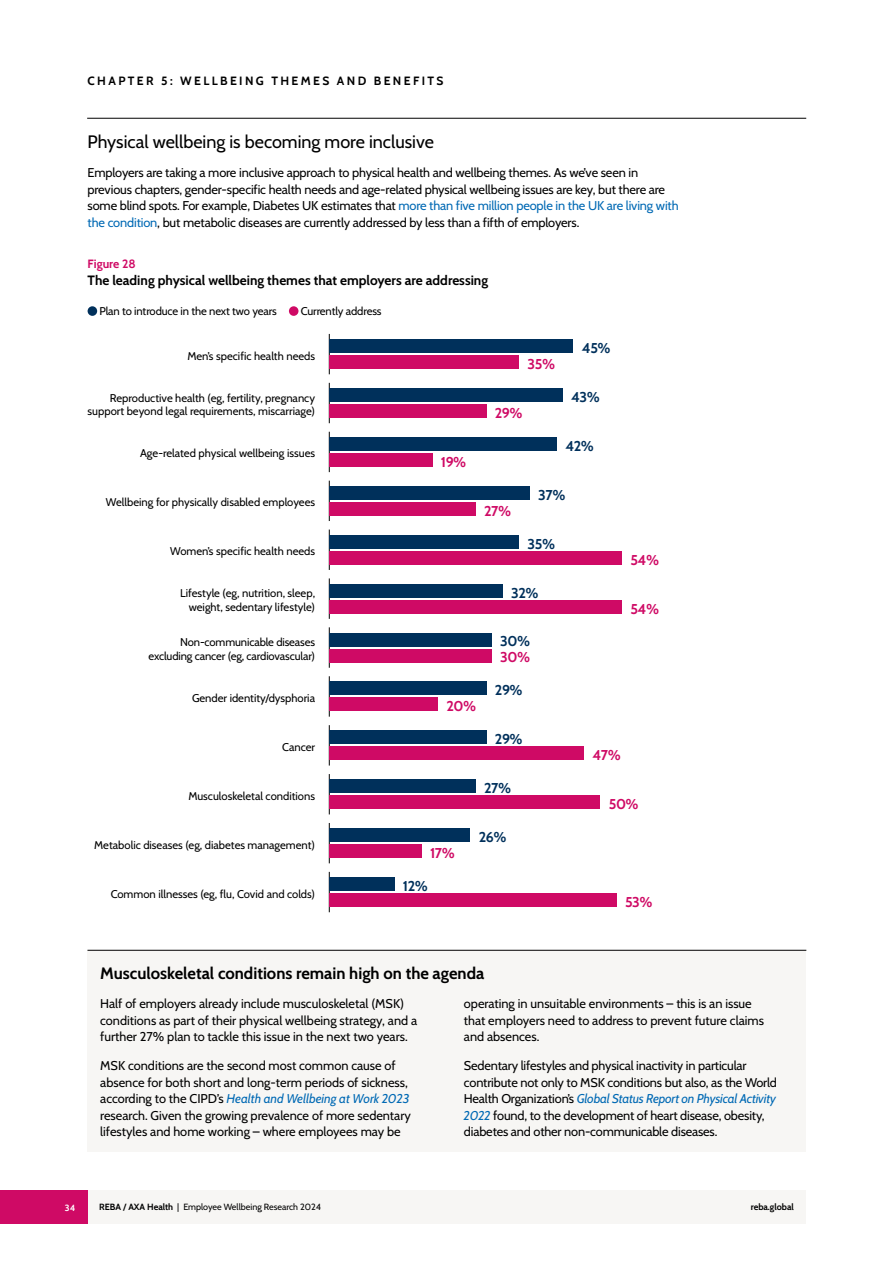
<style>
.page{position:relative;width:893px;height:1263px;background:#fff}
.page>*{position:absolute;margin:0;border:0;box-sizing:border-box;transform-origin:0 0}
.t1{font:18px "Cabin";color:#000}
.t2{font:700 16.5px "Cabin";color:#000}
.t3{font:700 14.25px "Cabin";letter-spacing:-.03em;color:#00305b}
.t4{font:700 14.25px "Cabin";letter-spacing:-.03em;color:#cf0a65}
.t5{font:700 13.5px "Cabin";color:#000}
.t6{font:12.75px/16.5px "Cabin";letter-spacing:-.01em;color:#000}
.t7{font:700 12px "Cabin";letter-spacing:.2em;color:#000}
.t8{font:700 12px "Cabin";color:#cf0a65}
.t9{font:11.25px/13.5px "Cabin";color:#000;text-align:right}
.t10{font:9px "Cabin";color:#000}
.t11{font:700 9px "Cabin";color:#000}
.t12{font:700 9px "Cabin";color:#fff}
.s1{color:#0069b4}
.s2{font-style:italic;color:#0069b4}
.s3{font-weight:700}
</style>
<div class="page">
<div style="left:87px;top:1191px;width:719px;height:33px;background:#f7f6f4"></div>
<div style="left:0;top:1191px;width:87px;height:33px;background:#cf0a65"></div>
<hr style="left:87px;top:118px;width:719px;height:1px;background:#000">
<div style="left:87px;top:950px;width:719px;height:201px;background:#f7f6f4"></div>
<hr style="left:87px;top:950px;width:719px;height:1px;background:#000">
<div style="left:88px;top:306px;width:9px;height:10px;background:#00305b;border-radius:50%"></div>
<div style="left:289px;top:306px;width:9px;height:10px;background:#cf0a65;border-radius:50%"></div>
<hr style="left:329px;top:334px;width:1px;height:40px;background:#000">
<div style="left:329px;top:339px;width:244px;height:14px;background:#00305b"></div>
<div style="left:329px;top:355px;width:190px;height:14px;background:#cf0a65"></div>
<hr style="left:329px;top:529px;width:1px;height:41px;background:#000">
<div style="left:329px;top:535px;width:190px;height:14px;background:#00305b"></div>
<div style="left:329px;top:551px;width:293px;height:14px;background:#cf0a65"></div>
<hr style="left:329px;top:432px;width:1px;height:40px;background:#000">
<div style="left:329px;top:437px;width:228px;height:14px;background:#00305b"></div>
<div style="left:329px;top:453px;width:103px;height:14px;background:#cf0a65"></div>
<hr style="left:329px;top:627px;width:1px;height:41px;background:#000">
<div style="left:329px;top:633px;width:163px;height:13px;background:#00305b"></div>
<div style="left:329px;top:649px;width:163px;height:13px;background:#cf0a65"></div>
<hr style="left:329px;top:823px;width:1px;height:40px;background:#000">
<div style="left:329px;top:828px;width:141px;height:14px;background:#00305b"></div>
<div style="left:329px;top:844px;width:92px;height:14px;background:#cf0a65"></div>
<hr style="left:329px;top:383px;width:1px;height:40px;background:#000">
<div style="left:329px;top:388px;width:233px;height:14px;background:#00305b"></div>
<div style="left:329px;top:404px;width:157px;height:14px;background:#cf0a65"></div>
<hr style="left:329px;top:578px;width:1px;height:41px;background:#000">
<div style="left:329px;top:584px;width:174px;height:14px;background:#00305b"></div>
<div style="left:329px;top:600px;width:293px;height:13px;background:#cf0a65"></div>
<hr style="left:329px;top:481px;width:1px;height:40px;background:#000">
<div style="left:329px;top:486px;width:201px;height:14px;background:#00305b"></div>
<div style="left:329px;top:502px;width:147px;height:14px;background:#cf0a65"></div>
<hr style="left:329px;top:725px;width:1px;height:40px;background:#000">
<div style="left:329px;top:746px;width:255px;height:14px;background:#cf0a65"></div>
<div style="left:329px;top:730px;width:157px;height:14px;background:#00305b"></div>
<hr style="left:329px;top:676px;width:1px;height:41px;background:#000">
<div style="left:329px;top:681px;width:157px;height:14px;background:#00305b"></div>
<div style="left:329px;top:697px;width:109px;height:14px;background:#cf0a65"></div>
<hr style="left:329px;top:774px;width:1px;height:40px;background:#000">
<div style="left:329px;top:779px;width:147px;height:14px;background:#00305b"></div>
<div style="left:329px;top:795px;width:271px;height:14px;background:#cf0a65"></div>
<hr style="left:329px;top:872px;width:1px;height:40px;background:#000">
<div style="left:329px;top:877px;width:65px;height:14px;background:#00305b"></div>
<div style="left:329px;top:893px;width:287px;height:14px;background:#cf0a65"></div>
<p class="t7" style="left:88px;top:71px;width:357px">CHAPTER 5: WELLBEING THEMES AND BENEFITS</p>
<h1 class="t1" style="left:88px;top:128px;width:348px">Physical wellbeing is becoming more inclusive</h1>
<p class="t6" style="left:88px;top:164px;width:593px">Employers are taking a more inclusive approach to physical health and wellbeing themes. As we’ve seen in previous chapters, gender-specific health needs and age-related physical wellbeing issues are key, but there are some blind spots. For example, Diabetes UK estimates that <span class="s1">more than five million people in the UK are living with the condition</span>, but metabolic diseases are currently addressed by less than a fifth of employers.</p>
<p class="t8" style="left:88px;top:255px;width:50px">Figure 28</p>
<p class="t5" style="left:88px;top:269px;width:402px">The leading physical wellbeing themes that employers are addressing</p>
<p class="t9" style="left:99px;top:303px;width:179px">Plan to introduce in the next two years</p>
<p class="t9" style="left:301px;top:303px;width:82px">Currently address</p>
<p class="t9" style="left:187px;top:348px;width:129px">Men’s specific health needs</p>
<p class="t4" style="left:527px;top:353px;width:29px">35%</p>
<p class="t3" style="left:582px;top:337px;width:30px">45%</p>
<p class="t9" style="left:88px;top:390px;width:229px">Reproductive health (eg, fertility, pregnancy support beyond legal requirements, miscarriage)</p>
<p class="t3" style="left:571px;top:386px;width:30px">43%</p>
<p class="t4" style="left:495px;top:402px;width:29px">29%</p>
<p class="t9" style="left:140px;top:446px;width:176px">Age-related physical wellbeing issues</p>
<p class="t9" style="left:106px;top:495px;width:211px">Wellbeing for physically disabled employees</p>
<p class="t9" style="left:170px;top:544px;width:146px">Women’s specific health needs</p>
<p class="t4" style="left:441px;top:450px;width:27px">19%</p>
<p class="t4" style="left:484px;top:499px;width:29px">27%</p>
<p class="t3" style="left:565px;top:435px;width:30px">42%</p>
<p class="t3" style="left:538px;top:483px;width:29px">37%</p>
<p class="t3" style="left:527px;top:532px;width:29px">35%</p>
<p class="t9" style="left:180px;top:586px;width:136px">Lifestyle (eg, nutrition, sleep, weight, sedentary lifestyle)</p>
<p class="t3" style="left:511px;top:581px;width:29px">32%</p>
<p class="t9" style="left:148px;top:635px;width:168px">Non-communicable diseases excluding cancer (eg, cardiovascular)</p>
<p class="t3" style="left:500px;top:630px;width:31px">30%</p>
<p class="t4" style="left:500px;top:646px;width:31px">30%</p>
<p class="t9" style="left:192px;top:690px;width:125px">Gender identity/dysphoria</p>
<p class="t9" style="left:282px;top:739px;width:34px">Cancer</p>
<p class="t4" style="left:446px;top:695px;width:31px">20%</p>
<p class="t3" style="left:495px;top:679px;width:29px">29%</p>
<p class="t3" style="left:495px;top:728px;width:29px">29%</p>
<p class="t4" style="left:592px;top:744px;width:30px">47%</p>
<p class="t4" style="left:630px;top:548px;width:30px">54%</p>
<p class="t4" style="left:630px;top:597px;width:30px">54%</p>
<p class="t9" style="left:188px;top:788px;width:128px">Musculoskeletal conditions</p>
<p class="t9" style="left:94px;top:837px;width:222px">Metabolic diseases (eg, diabetes management)</p>
<p class="t9" style="left:111px;top:886px;width:206px">Common illnesses (eg, flu, Covid and colds)</p>
<p class="t4" style="left:430px;top:842px;width:26px">17%</p>
<p class="t3" style="left:403px;top:875px;width:27px">12%</p>
<p class="t3" style="left:484px;top:777px;width:29px">27%</p>
<p class="t3" style="left:479px;top:826px;width:29px">26%</p>
<p class="t4" style="left:609px;top:793px;width:31px">50%</p>
<p class="t4" style="left:625px;top:891px;width:29px">53%</p>
<p class="t2" style="left:100px;top:960px;width:386px">Musculoskeletal conditions remain high on the agenda</p>
<p class="t6" style="left:100px;top:994px;width:318px">Half of employers already include musculoskeletal (MSK) conditions as part of their physical wellbeing strategy, and a further 27% plan to tackle this issue in the next two years.</p>
<p class="t6" style="left:100px;top:1057px;width:312px">MSK conditions are the second most common cause of absence for both short and long-term periods of sickness, according to the CIPD’s <span class="s2">Health and Wellbeing at Work 2023 </span>research. Given the growing prevalence of more sedentary lifestyles and home working – where employees may be</p>
<p class="t6" style="left:464px;top:994px;width:302px">operating in unsuitable environments – this is an issue that employers need to address to prevent future claims and absences.</p>
<p class="t6" style="left:464px;top:1057px;width:315px">Sedentary lifestyles and physical inactivity in particular contribute not only to MSK conditions but also, as the World Health Organization’s <span class="s2">Global Status Report on Physical Activity 2022</span> found, to the development of heart disease, obesity, diabetes and other non-communicable diseases.</p>
<p class="t12" style="left:65px;top:1201px;width:12px">34</p>
<p class="t10" style="left:99px;top:1200px;width:223px"><span class="s3">REBA / AXA Health</span> | Employee Wellbeing Research 2024</p>
<p class="t11" style="left:751px;top:1200px;width:45px">reba.global</p>
</div>
